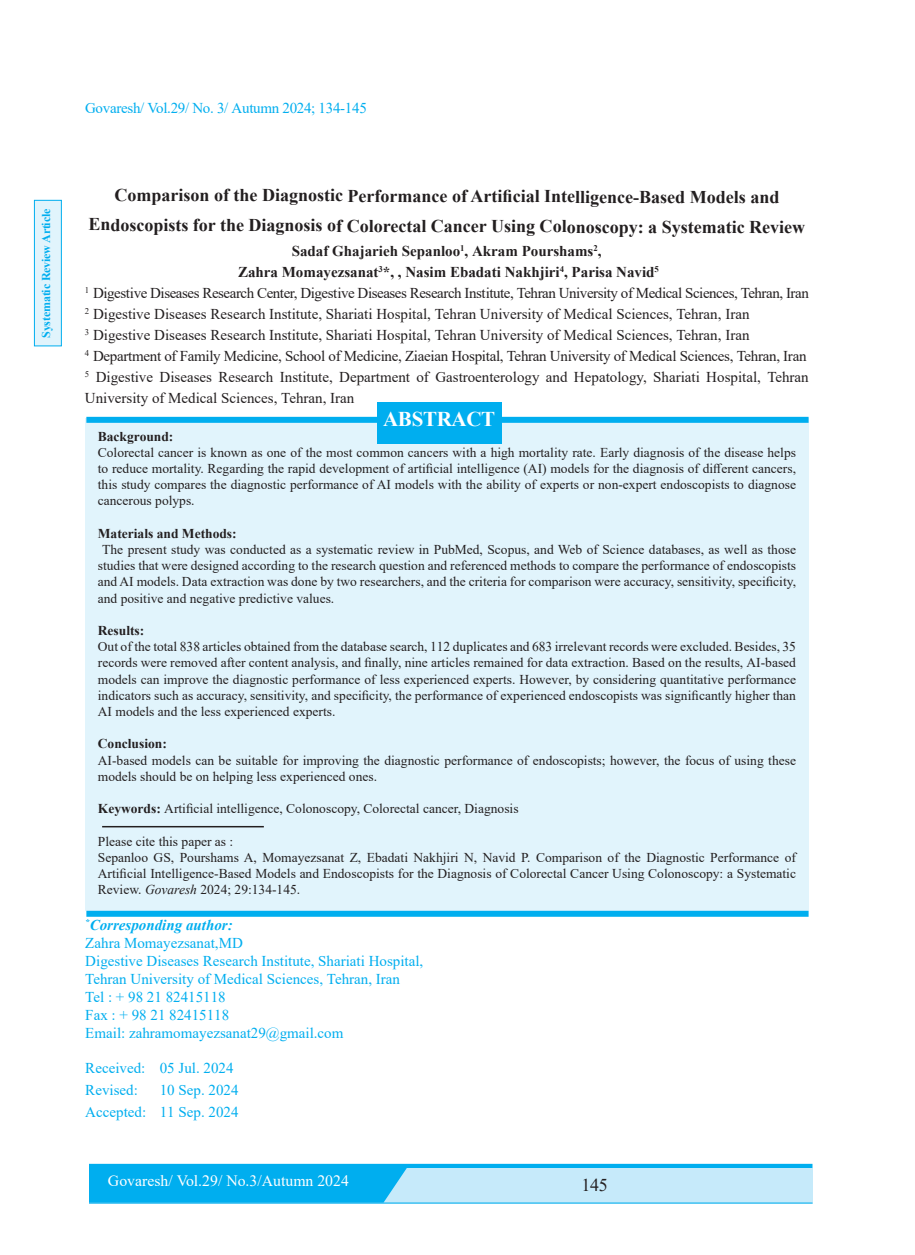
<style>
.page{position:relative;width:915px;height:1255px;background:#fff}
.page>*{position:absolute;margin:0;border:0;box-sizing:border-box;transform-origin:0 0}
.Main{font:700 21px "Times New Roman";letter-spacing:-.015em;color:#fff}
.Main-2{font:700 18px/29.8px "Times New Roman";letter-spacing:-.005em;color:#231f20;text-align:center}
.t1{font:18px "Times New Roman";color:#231f20}
.t2{font:15.75px "Times New Roman";color:#fff}
.t3{font:15px/21px "Times New Roman";color:#231f20}
.Main-3{font:15px/18px "Times New Roman";color:#00aeef}
.t4{font:15px "Times New Roman";letter-spacing:-.03em;color:#231f20}
.t5{font:15px "Times New Roman";letter-spacing:-.02em;color:#231f20}
.t6{font:700 15px "Times New Roman";color:#231f20}
.Main-4{font:15px "Times New Roman";letter-spacing:-.02em;color:#00aeef}
.t7{font:italic 700 15px "Times New Roman";color:#00aeef}
.Main-5{font:13.5px/16.2px "Times New Roman";color:#231f20;text-align:justify}
.Main-6{font:700 13.5px "Times New Roman";color:#231f20}
.Main-7{font:700 12px "Times New Roman";letter-spacing:-.015em;color:#00aeef}
.t8{font:700 8.7px "Times New Roman";color:#231f20}
.t9{font:8.7px "Times New Roman";color:#231f20}
.t10{font:italic 700 8.7px "Times New Roman";color:#00aeef}
.s1{font-weight:700}
.s2{font-style:italic}
</style>
<div class="page">
<div style="left:89px;top:1163px;width:723px;height:5px;background:#00aeef"></div>
<div style="left:89px;top:1168px;width:723px;height:35px;background:#c6eafa"></div>
<hr style="left:89px;top:1202px;width:723px;height:1px;background:#00aeef">
<div style="left:89px;top:1168px;width:318px;height:34px;background:#00aeef"></div>
<div style="left:85px;top:418px;width:723px;height:492px;background:#e1f4fc"></div>
<div style="left:86px;top:417px;width:722px;height:6px;background:#00aeef"></div>
<div style="left:86px;top:910px;width:722px;height:6px;background:#00aeef"></div>
<hr style="left:102px;top:826px;width:162px;height:1px;background:#231f20">
<div style="left:377px;top:402px;width:125px;height:42px;background:#00aeef"></div>
<div style="left:34px;top:200px;width:28px;height:146px;background:#e1f4fc;border:1px solid #00aeef"></div>
<p class="Main-7" style="left:38px;top:338px;width:131px;rotate:-90deg">Systematic Review Article</p>
<p class="Main-4" style="left:85px;top:97px;width:283px">Govaresh/ Vol.29/ No. 3/ Autumn 2024; 134-145</p>
<p class="Main-2" style="left:88px;top:180px;width:718px">Comparison of the Diagnostic Performance of Artificial Intelligence-Based Models and<br>Endoscopists for the Diagnosis of Colorectal Cancer Using Colonoscopy a: Systematic Review</p>
<p class="t8" style="left:460px;top:242px;width:6px">1</p>
<p class="t8" style="left:593px;top:242px;width:6px">2</p>
<p class="t6" style="left:291px;top:240px;width:311px">Sadaf Ghajarieh Sepanloo , Akram Pourshams ,</p>
<p class="t8" style="left:378px;top:263px;width:6px">3</p>
<p class="t8" style="left:559px;top:263px;width:6px">4</p>
<p class="t8" style="left:654px;top:263px;width:6px">5</p>
<p class="t6" style="left:238px;top:261px;width:418px">Zahra Momayezsanat ,,* Nasim Ebadati Nakhjiri , Parisa Navid</p>
<p class="t9" style="left:85px;top:284px;width:6px">1</p>
<p class="t9" style="left:85px;top:305px;width:6px">2</p>
<p class="t3" style="left:93px;top:303px;width:657px">Digestive Diseases Research Institute, Shariati Hospital, Tehran University of Medical Sciences, Tehran, Iran</p>
<p class="t9" style="left:85px;top:326px;width:6px">3</p>
<p class="t3" style="left:93px;top:324px;width:657px">Digestive Diseases Research Institute, Shariati Hospital, Tehran University of Medical Sciences, Tehran, Iran</p>
<p class="t5" style="left:93px;top:345px;width:714px">Department of Family Medicine, School of Medicine, Ziaeian Hospital, Tehran University of Medical Sciences, Tehran, Iran</p>
<p class="t4" style="left:93px;top:282px;width:717px">Digestive Diseases Research Center, Digestive Diseases Research Institute, Tehran University of Medical Sciences, Tehran, Iran</p>
<p class="t9" style="left:85px;top:347px;width:6px">4</p>
<p class="t9" style="left:85px;top:368px;width:6px">5</p>
<p class="t3" style="left:85px;top:366px;width:725px;text-indent:11px">Digestive Diseases Research Institute, Department of Gastroenterology and Hepatology, Shariati Hospital, Tehran<br>University of Medical Sciences, Tehran, Iran</p>
<p class="Main" style="left:383px;top:404px;width:114px">ABSTRACT</p>
<p class="Main-6" style="left:98px;top:426px;width:77px">Background:</p>
<p class="Main-5" style="left:98px;top:443px;width:699px">Colorectal cancer is known as one of the most common cancers with a high mortality rate. Early diagnosis of the disease helps to reduce mortality. Regarding the rapid development of artificial intelligence (AI) models for the diagnosis of different cancers, this study compares the diagnostic performance of AI models with the ability of experts or non-expert endoscopists to diagnose cancerous polyps.</p>
<p class="Main-6" style="left:98px;top:523px;width:140px">Materials and Methods:</p>
<p class="Main-5" style="left:98px;top:541px;width:699px;text-indent:4px">The present study was conducted as a systematic review in PubMed, Scopus, and Web of Science databases, as well as those studies that were designed according to the research question and referenced methods to compare the performance of endoscopists and AI models. Data extraction was done by two researchers, and the criteria for comparison were accuracy, sensitivity, specificity, and positive and negative predictive values.</p>
<p class="Main-6" style="left:98px;top:620px;width:48px">Results:</p>
<p class="Main-5" style="left:98px;top:638px;width:699px">Out of the total 838 articles obtained from the database search, 112 duplicates and 683 irrelevant records were excluded. Besides, 35 records were removed after content analysis, and finally, nine articles remained for data extraction. Based on the results, AI-based models can improve the diagnostic performance of less experienced experts. However, by considering quantitative performance indicators such as accuracy, sensitivity, and specificity, the performance of experienced endoscopists was significantly higher than AI models and the less experienced experts.</p>
<p class="Main-6" style="left:98px;top:734px;width:71px">Conclusion:</p>
<p class="Main-5" style="left:98px;top:751px;width:699px">AI-based models can be suitable for improving the diagnostic performance of endoscopists; however, the focus of using these models should be on helping less experienced ones.</p>
<p class="Main-5" style="left:98px;top:800px;width:422px"><span class="s1">Keywords:</span> Artificial intelligence, Colonoscopy, Colorectal cancer, Diagnosis</p>
<p class="Main-5" style="left:98px;top:832px;width:137px">Please cite this paper as :</p>
<p class="Main-5" style="left:98px;top:848px;width:699px">Sepanloo GS, Pourshams A, Momayezsanat Z, Ebadati Nakhjiri N, Navid .P Comparison of the Diagnostic Performance of Artificial Intelligence-Based Models and Endoscopists for the Diagnosis of Colorectal Cancer Using Colonoscopy a: Systematic Review. <span class="s2">Govaresh</span> 2024; 29:134-145.</p>
<p class="t10" style="left:85px;top:916px;width:6px">*</p>
<p class="t7" style="left:90px;top:914px;width:144px">Corresponding author:</p>
<p class="Main-3" style="left:85px;top:933px;width:159px">Zahra Momayezsanat,MD</p>
<p class="Main-3" style="left:85px;top:951px;width:339px">Digestive Diseases Research Institute, Shariati Hospital,<br>Tehran University of Medical Sciences, Tehran, Iran</p>
<p class="Main-3" style="left:85px;top:987px;width:142px">Tel +: 98 21 82415118</p>
<p class="Main-3" style="left:85px;top:1005px;width:145px">Fax +: 98 21 82415118</p>
<p class="Main-3" style="left:85px;top:1023px;width:259px">Email: zahramomayezsanat29@gmail.com</p>
<p class="Main-3" style="left:160px;top:1058px;width:75px">05 Jul. 2024</p>
<p class="Main-3" style="left:85px;top:1058px;width:61px">Received:</p>
<p class="Main-3" style="left:85px;top:1080px;width:54px">Revised:</p>
<p class="Main-3" style="left:85px;top:1102px;width:62px">Accepted:</p>
<p class="Main-3" style="left:160px;top:1080px;width:80px">10 Sep. 2024</p>
<p class="Main-3" style="left:160px;top:1102px;width:80px">11 Sep. 2024</p>
<p class="t2" style="left:108px;top:1169px;width:242px">Govaresh/ Vol.29/ No.3/Autumn 2024</p>
<p class="t1" style="left:581px;top:1172px;width:28px">145</p>
</div>
